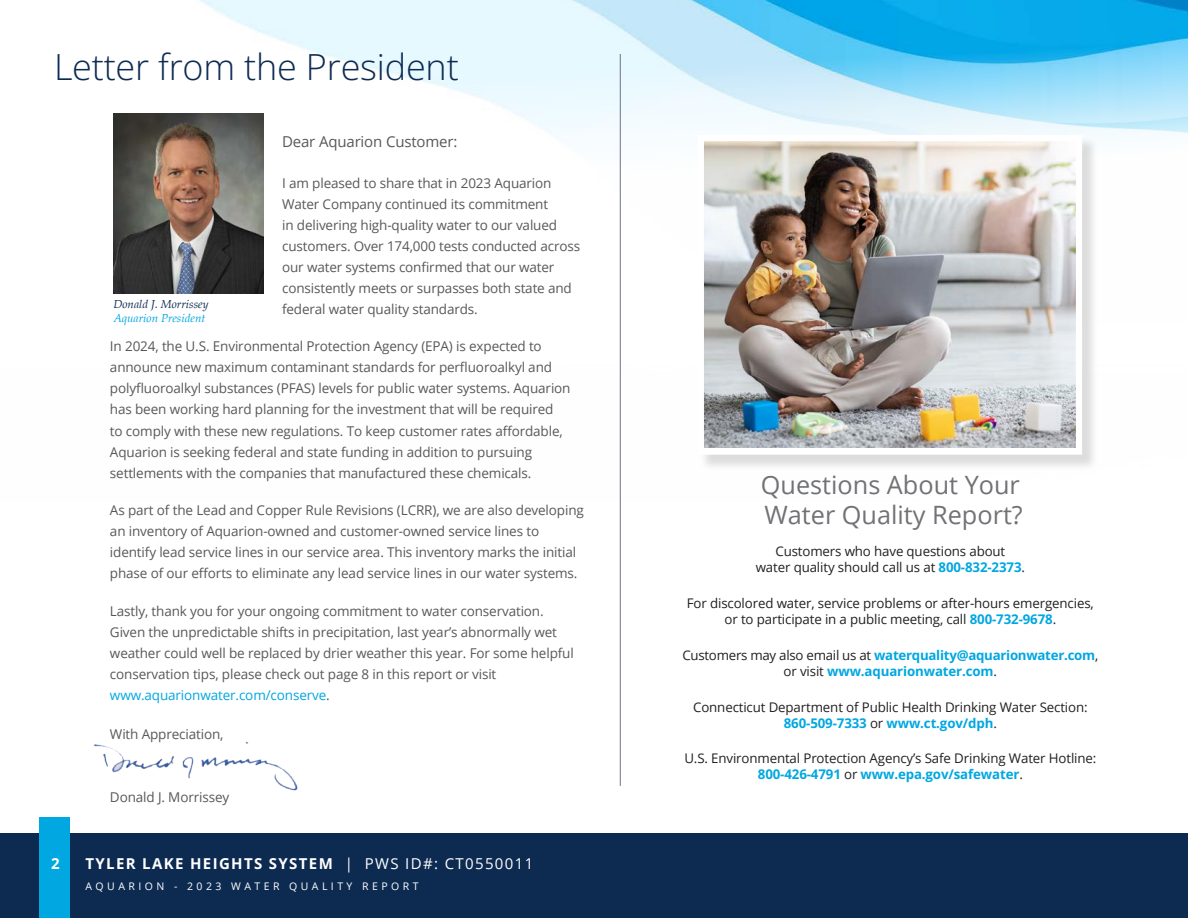
<style>
.page{position:relative;width:1188px;height:918px;background:#fff}
.page>*{position:absolute;margin:0;border:0;box-sizing:border-box;transform-origin:0 0}
.t1{font:300 36px "Open Sans";letter-spacing:-.005em;color:#0d2b51}
.t2{font:25.2px "Open Sans";color:#717275}
.t3{font:700 15px "Open Sans";letter-spacing:.09em;color:#fff}
.t4{font:15px "Open Sans";letter-spacing:-.01em;color:#57585a}
.t5{font:13.5px/21px "Open Sans";letter-spacing:-.01em;color:#57585a}
.t6{font:13.5px "Open Sans";letter-spacing:-.01em;color:#00a7e0}
.t7{font:13.35px/15.9px "Open Sans";letter-spacing:-.01em;color:#231f20;text-align:center}
.t8{font:700 13.35px/15.9px "Open Sans";letter-spacing:-.02em;color:#00a7e0;text-align:center}
.t9{font:italic 11.55px/14px "Palatino";color:#0d2b51}
.t10{font:10.5px "Open Sans";letter-spacing:.33em;color:#fff}
.s1{color:#57585a}
.s2{color:#00a7e0}
.s3{font-weight:400}
.s4{font-weight:700;color:#00a7e0}
.s5{font-weight:400;color:#231f20}
</style>
<div class="page">
<div style="left:0;top:833px;width:1188px;height:85px;background:#0d2b51"></div>
<img style="left:113px;top:0;width:1075px;height:502px">
<div style="left:39px;top:817px;width:30px;height:101px;background:#00a7e0"></div>
<img style="left:113px;top:114px;width:151px;height:179px">
<img style="left:93px;top:742px;width:205px;height:48px">
<hr style="left:620px;top:54px;width:1px;height:732px;background:#6d718c">
<div style="left:700px;top:137px;width:398px;height:334px;background:#231f20;opacity:.15"></div>
<img style="left:705px;top:142px;width:370px;height:305px">
<div style="left:698px;top:135px;width:384px;height:320px;border:6px solid #fff"></div>
<p class="t1" style="left:54px;top:43px;width:406px">Letter from the President</p>
<p class="t4" style="left:282px;top:132px;width:177px">Dear Aquarion Customer:</p>
<p class="t5" style="left:282px;top:172px;width:300px">I am pleased to share that in 2023 Aquarion Water Company continued its commitment<br>in delivering high-quality water to our valued customers. Over 174,000 tests conducted across our water systems confirmed that our water consistently meets or surpasses both state and federal water quality standards.</p>
<p class="t5" style="left:110px;top:336px;width:462px">In 2024, the U.S. Environmental Protection Agency (EPA) is expected to announce new maximum contaminant standards for perfluoroalkyl and polyfluoroalkyl substances (PFAS) levels for public water systems. Aquarion has been working hard planning for the investment that will be required<br>to comply with these new regulations. To keep customer rates affordable, Aquarion is seeking federal and state funding in addition to pursuing settlements with the companies that manufactured these chemicals.</p>
<p class="t5" style="left:110px;top:499px;width:475px">As part of the Lead and Copper Rule Revisions (LCRR), we are also developing an inventory of Aquarion-owned and customer-owned service lines to identify lead service lines in our service area. This inventory marks the initial phase of our efforts to eliminate any lead service lines in our water systems.</p>
<p class="t5" style="left:110px;top:600px;width:465px">Lastly, thank you for your ongoing commitment to water conservation.<br>Given the unpredictable shifts in precipitation, last year’s abnormally wet weather could well be replaced by drier weather this year. For some helpful conservation tips, please check out page 8 in this report or visit</p>
<p class="t6" style="left:110px;top:685px;width:221px">www.aquarionwater.com/conserve<span class="s1">.</span></p>
<p class="t5" style="left:110px;top:724px;width:115px">With Appreciation,</p>
<p class="t9" style="left:113px;top:297px;width:97px">Donald J. Morrissey<br><span class="s2">Aquarion President</span></p>
<p class="t5" style="left:110px;top:787px;width:121px">Donald J. Morrissey</p>
<p class="t3" style="left:51px;top:853px;width:10px">2</p>
<p class="t3" style="left:86px;top:853px;width:449px">TYLER LAKE HEIGHTS SYSTEM <span class="s3">| PWS ID#: CT0550011</span></p>
<p class="t10" style="left:86px;top:879px;width:335px">AQUARION - 2023 WATER QUALITY REPORT</p>
<p class="t2" style="left:761px;top:467px;width:261px">Questions About Your</p>
<p class="t2" style="left:765px;top:498px;width:260px">Water Quality Report?</p>
<p class="t7" style="left:756px;top:543px;width:271px">Customers who have questions about<br>water quality should call us at <span class="s4">800-832-2373</span>.</p>
<p class="t7" style="left:687px;top:595px;width:408px">For discolored water, service problems or after-hours emergencies, or to participate in a public meeting, call <span class="s4">800-732-9678</span>.</p>
<p class="t8" style="left:682px;top:647px;width:417px"><span class="s5">Customers may also email us at</span> waterquality@aquarionwater.com<span class="s5">, or visit</span> www.aquarionwater.com<span class="s5">.</span></p>
<p class="t7" style="left:693px;top:698px;width:396px">Connecticut Department of Public Health Drinking Water Section:<br><span class="s4">860-509-7333</span> or <span class="s4">www.ct.gov/dph</span>.</p>
<p class="t7" style="left:684px;top:750px;width:413px">U.S. Environmental Protection Agency’s Safe Drinking Water Hotline:<br><span class="s4">800-426-4791</span> or <span class="s4">www.epa.gov/safewater</span>.</p>
</div>
